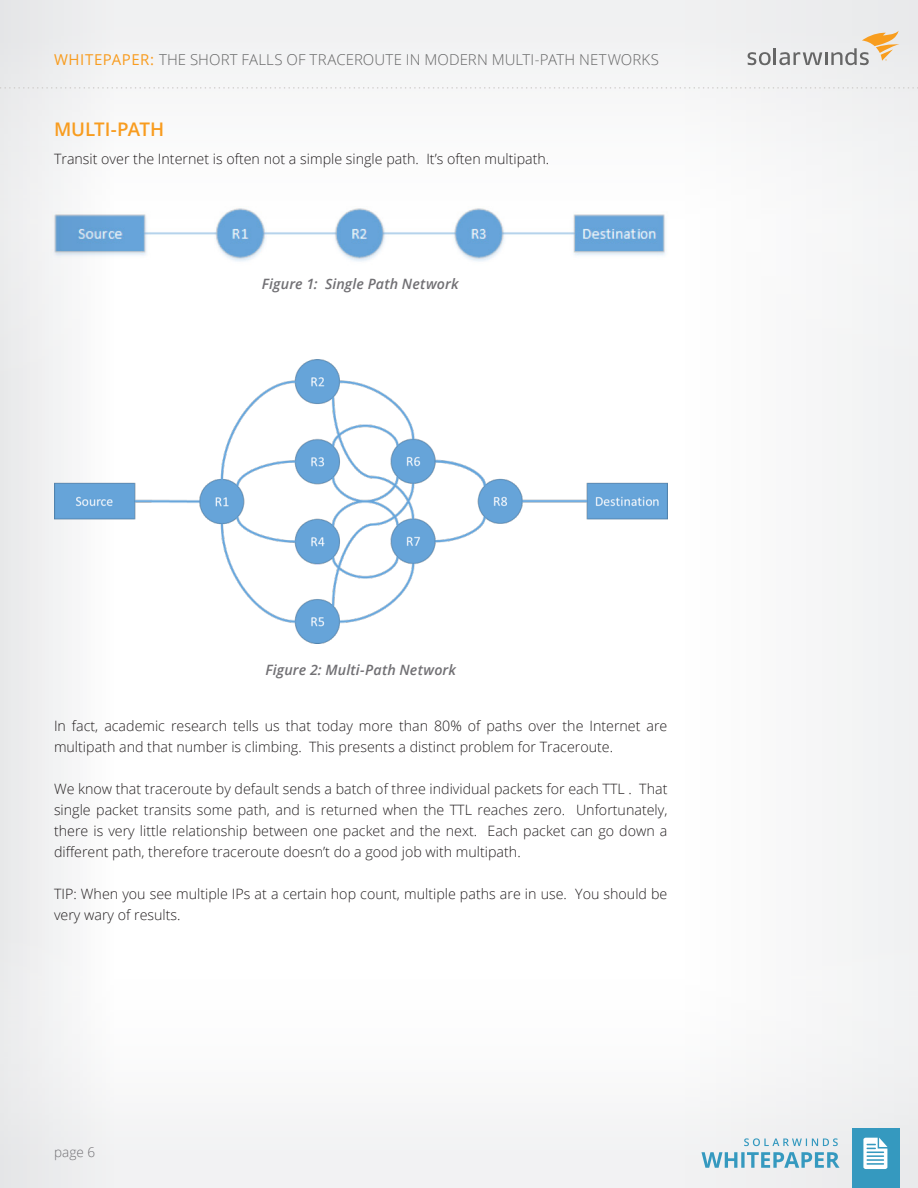
<style>
.page{position:relative;width:918px;height:1188px;background:#fafafa}
.page>*{position:absolute;margin:0;border:0;box-sizing:border-box;transform-origin:0 0}
.Section_Headline{font:600 18.75px "Open Sans";letter-spacing:-.005em;color:#f89c1f}
.t1{font:300 15px "Open Sans";letter-spacing:.005em;color:#656666}
.t2{font:300 14.25px/21px "Open Sans";color:#231f20}
.Image_Caption{font:italic 600 14.25px "Open Sans";letter-spacing:.01em;color:#717074}
.t3{font:300 13.5px "Open Sans";color:#717074}
.s1{font-weight:400;color:#f89c1f}
</style>
<div class="page">
<div style="left:852px;top:1128px;width:48px;height:60px;background:#3599bf"></div>
<svg style="left:701px;top:1152px;width:139px;height:16px"></svg>
<svg style="left:744px;top:1138px;width:94px;height:8px"></svg>
<svg style="left:863px;top:1138px;width:24px;height:31px"></svg>
<img style="left:54px;top:360px;width:613px;height:250px">
<img style="left:53px;top:208px;width:612px;height:53px">
<svg style="left:748px;top:31px;width:151px;height:34px"></svg>
<svg style="left:0;top:87px;width:918px;height:2px"></svg>
<svg style="left:262px;top:603px;width:202px;height:41px"></svg>
<p class="t1" style="left:54px;top:50px;width:607px"><span class="s1">WHITEPAPER:</span> THE SHORT FALLS OF TRACEROUTE IN MODERN MULTI-PATH NETWORKS</p>
<p class="Section_Headline" style="left:54px;top:116px;width:112px">MULTI-PATH</p>
<p class="t2" style="left:54px;top:147px;width:497px">Transit over the Internet is often not a simple single path. It’s often multipath.</p>
<p class="Image_Caption" style="left:262px;top:274px;width:198px">Figure 1: Single Path Network</p>
<p class="Image_Caption" style="left:265px;top:660px;width:192px">Figure 2: Multi-Path Network</p>
<p class="t2" style="left:54px;top:714px;width:615px">In fact, academic research tells us that today more than 80% of paths over the Internet are multipath and that number is climbing. This presents a distinct problem for Traceroute.</p>
<p class="t2" style="left:54px;top:777px;width:615px;text-align:justify">We know that traceroute by default sends a batch of three individual packets for each TTL . That single packet transits some path, and is returned when the TTL reaches zero. Unfortunately, there is very little relationship between one packet and the next. Each packet can go down a different path, therefore traceroute doesn’t do a good job with multipath.</p>
<p class="t2" style="left:54px;top:882px;width:615px">TIP: When you see multiple IPs at a certain hop count, multiple paths are in use. You should be very wary of results.</p>
<p class="t3" style="left:54px;top:1143px;width:43px">page 6</p>
</div>
